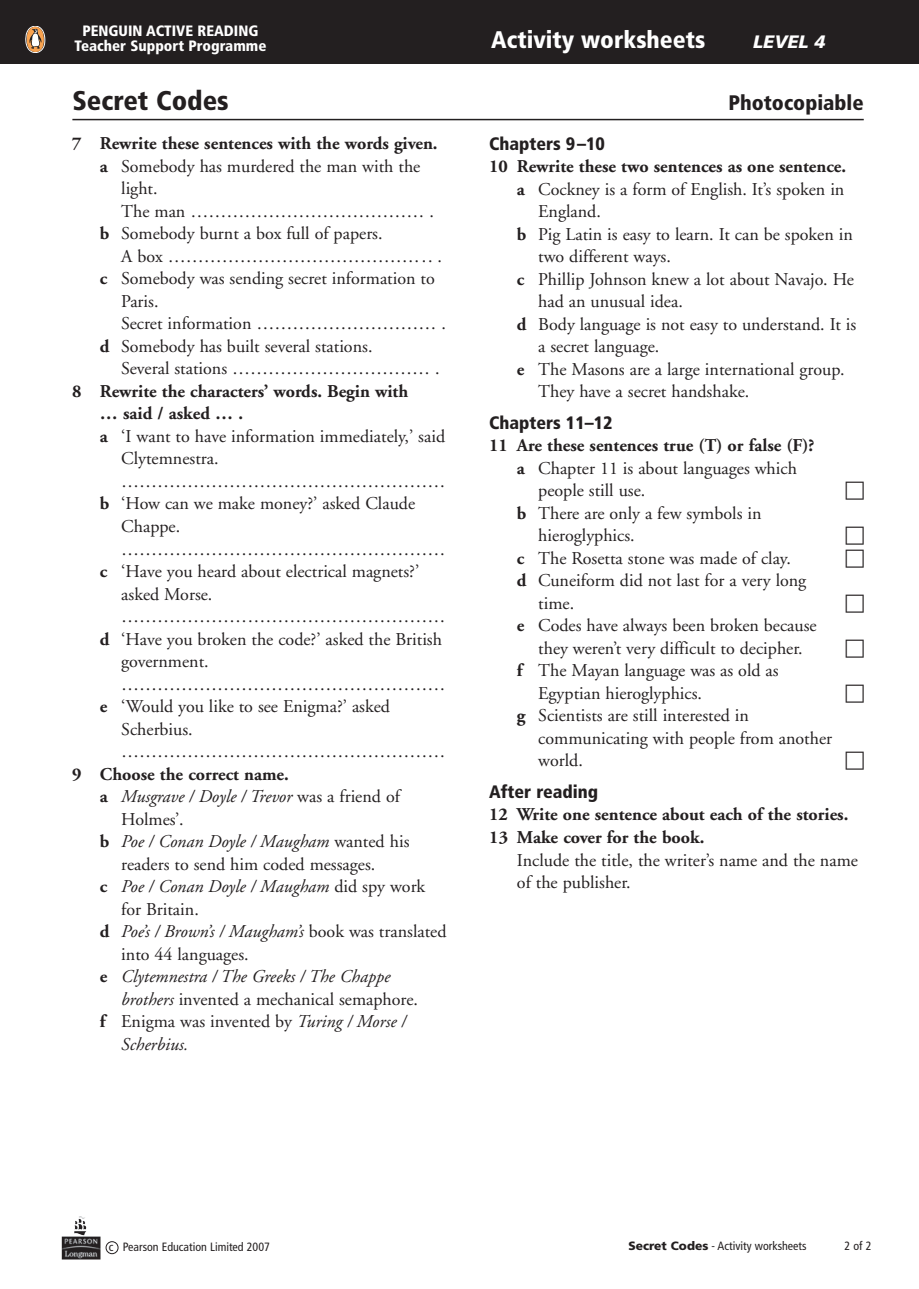
<style>
.page{position:relative;width:919px;height:1289px;background:#fff}
.page>*{position:absolute;margin:0;border:0;box-sizing:border-box;transform-origin:0 0}
.t1{font:900 condensed 27px "Frutiger";color:#231f20}
.t2{font:900 condensed 24px "Frutiger";color:#fff}
.t3{font:900 condensed 21px "Frutiger";color:#231f20}
.t4{font:18px/22.5px "Adobe Garamond";color:#231f20}
.t5{font:700 18px/22.5px "Adobe Garamond";color:#231f20}
.t6{font:italic 18px "Adobe Garamond";color:#231f20}
.t7{font:900 condensed 18px "Frutiger";color:#231f20}
.t8{font:italic 900 18px "Frutiger";color:#fff}
.t9{font:900 condensed 15px/15px "Frutiger";color:#fff;text-align:center}
.t10{font:condensed 12px "Frutiger";color:#231f20}
.s1{font-weight:700}
.s2{font-weight:700;font-style:normal}
.s3{font-style:normal}
.s4{font-style:italic}
.s5{font-weight:900;font-stretch:normal}
</style>
<div class="page">
<img style="left:62px;top:1216px;width:38px;height:43px">
<div style="left:106px;top:1241px;width:12px;height:12px;border:1px solid #231f20;border-radius:50%"></div>
<hr style="left:72px;top:119px;width:791px;height:1px;background:#231f20">
<div style="left:0;top:0;width:918px;height:64px;background:#231f20"></div>
<svg style="left:26px;top:26px;width:19px;height:27px"></svg>
<p class="t9" style="left:74px;top:23px;width:193px">PENGUIN ACTIVE READING<br>Teacher Support Programme</p>
<h2 class="t2" style="left:491px;top:26px;width:216px">Activity worksheets</h2>
<p class="t8" style="left:753px;top:31px;width:74px">LEVEL 4</p>
<h1 class="t1" style="left:72px;top:85px;width:158px">Secret Codes</h1>
<p class="t3" style="left:728px;top:90px;width:137px">Photocopiable</p>
<p class="t5" style="left:72px;top:133px;width:367px">7 Rewrite these sentences with the words given.</p>
<p class="t4" style="left:100px;top:155px;width:322px"><span class="s1">a</span> Somebody has murdered the man with the</p>
<p class="t4" style="left:121px;top:178px;width:38px">light.</p>
<p class="t4" style="left:121px;top:200px;width:314px">The man ………………………………… .</p>
<p class="t4" style="left:100px;top:223px;width:284px"><span class="s1">b</span> Somebody burnt a box full of papers.</p>
<p class="t4" style="left:121px;top:245px;width:322px">A box …………………………………….. .</p>
<p class="t4" style="left:100px;top:268px;width:336px"><span class="s1">c</span> Somebody was sending secret information to</p>
<p class="t4" style="left:121px;top:290px;width:39px">Paris.</p>
<p class="t4" style="left:121px;top:313px;width:326px">Secret information ………………………… .</p>
<p class="t4" style="left:100px;top:335px;width:274px"><span class="s1">d</span> Somebody has built several stations.</p>
<p class="t4" style="left:121px;top:358px;width:320px">Several stations …………………………… .</p>
<p class="t5" style="left:72px;top:380px;width:337px">8 Rewrite the characters’ words. Begin with</p>
<p class="t5" style="left:100px;top:403px;width:144px">… said / asked … .</p>
<p class="t4" style="left:100px;top:425px;width:347px"><span class="s1">a</span> ‘I want to have information immediately,’ said</p>
<p class="t4" style="left:121px;top:448px;width:99px">Clytemnestra.</p>
<p class="t4" style="left:121px;top:470px;width:325px">………………………………………………</p>
<p class="t4" style="left:100px;top:493px;width:317px"><span class="s1">b</span> ‘How can we make money?’ asked Claude</p>
<p class="t4" style="left:121px;top:515px;width:60px">Chappe.</p>
<p class="t4" style="left:121px;top:538px;width:325px">………………………………………………</p>
<p class="t4" style="left:100px;top:560px;width:321px"><span class="s1">c</span> ‘Have you heard about electrical magnets?’</p>
<p class="t4" style="left:121px;top:583px;width:93px">asked Morse.</p>
<p class="t4" style="left:121px;top:605px;width:325px">………………………………………………</p>
<p class="t4" style="left:100px;top:628px;width:343px"><span class="s1">d</span> ‘Have you broken the code?’ asked the British</p>
<p class="t4" style="left:121px;top:650px;width:89px">government.</p>
<p class="t4" style="left:121px;top:673px;width:325px">………………………………………………</p>
<p class="t4" style="left:100px;top:695px;width:291px"><span class="s1">e</span> ‘Would you like to see Enigma?’ asked</p>
<p class="t4" style="left:121px;top:718px;width:73px">Scherbius.</p>
<p class="t4" style="left:121px;top:740px;width:325px">………………………………………………</p>
<p class="t5" style="left:72px;top:763px;width:218px">9 Choose the correct name.</p>
<p class="t6" style="left:100px;top:786px;width:301px"><span class="s2">a</span> Musgrave / Doyle / Trevor <span class="s3">was a friend of</span></p>
<p class="t4" style="left:121px;top:808px;width:64px">Holmes’.</p>
<p class="t6" style="left:100px;top:831px;width:311px"><span class="s2">b</span> Poe / Conan Doyle / Maugham <span class="s3">wanted his</span></p>
<p class="t4" style="left:121px;top:853px;width:255px">readers to send him coded messages.</p>
<p class="t6" style="left:100px;top:876px;width:327px"><span class="s2">c</span> Poe / Conan Doyle / Maugham <span class="s3">did spy work</span></p>
<p class="t4" style="left:121px;top:898px;width:79px">for Britain.</p>
<p class="t6" style="left:100px;top:921px;width:348px"><span class="s2">d</span> Poe’s / Brown’s / Maugham’s <span class="s3">book was translated</span></p>
<p class="t4" style="left:121px;top:943px;width:129px">into 44 languages.</p>
<p class="t6" style="left:100px;top:966px;width:292px"><span class="s2">e</span> Clytemnestra / The Greeks / The Chappe</p>
<p class="t4" style="left:121px;top:988px;width:298px"><span class="s4">brothers</span> invented a mechanical semaphore.</p>
<p class="t4" style="left:100px;top:1010px;width:307px"><span class="s1">f</span> Enigma was invented by <span class="s4">Turing / Morse /</span></p>
<p class="t6" style="left:121px;top:1034px;width:69px">Scherbius.</p>
<p class="t7" style="left:489px;top:132px;width:117px">Chapters 9–10</p>
<p class="t5" style="left:489px;top:155px;width:358px">10 Rewrite these two sentences as one sentence.</p>
<p class="t4" style="left:517px;top:178px;width:329px"><span class="s1">a</span> Cockney is a form of English. It’s spoken in</p>
<p class="t4" style="left:538px;top:201px;width:64px">England.</p>
<p class="t4" style="left:517px;top:223px;width:337px"><span class="s1">b</span> Pig Latin is easy to learn. It can be spoken in</p>
<p class="t4" style="left:538px;top:246px;width:134px">two different ways.</p>
<p class="t4" style="left:517px;top:268px;width:338px"><span class="s1">c</span> Phillip Johnson knew a lot about Navajo. He</p>
<p class="t4" style="left:538px;top:291px;width:146px">had an unusual idea.</p>
<p class="t4" style="left:517px;top:313px;width:341px"><span class="s1">d</span> Body language is not easy to understand. It is</p>
<p class="t4" style="left:538px;top:336px;width:123px">a secret language.</p>
<p class="t4" style="left:517px;top:358px;width:329px"><span class="s1">e</span> The Masons are a large international group.</p>
<p class="t4" style="left:538px;top:381px;width:212px">They have a secret handshake.</p>
<p class="t7" style="left:489px;top:411px;width:125px">Chapters 11–12</p>
<p class="t5" style="left:489px;top:434px;width:327px">11 Are these sentences true (T) or false (F)?</p>
<p class="t4" style="left:517px;top:457px;width:281px"><span class="s1">a</span> Chapter 11 is about languages which</p>
<p class="t4" style="left:538px;top:480px;width:109px">people still use.</p>
<p class="t4" style="left:517px;top:502px;width:246px"><span class="s1">b</span> There are only a few symbols in</p>
<p class="t4" style="left:538px;top:525px;width:98px">hieroglyphics.</p>
<p class="t4" style="left:517px;top:547px;width:275px"><span class="s1">c</span> The Rosetta stone was made of clay.</p>
<p class="t4" style="left:517px;top:570px;width:291px"><span class="s1">d</span> Cuneiform did not last for a very long</p>
<p class="t4" style="left:538px;top:592px;width:37px">time.</p>
<p class="t4" style="left:517px;top:615px;width:301px"><span class="s1">e</span> Codes have always been broken because</p>
<p class="t4" style="left:538px;top:637px;width:266px">they weren’t very difficult to decipher.</p>
<p class="t4" style="left:517px;top:660px;width:263px"><span class="s1">f</span> The Mayan language was as old as</p>
<p class="t4" style="left:538px;top:682px;width:165px">Egyptian hieroglyphics.</p>
<p class="t4" style="left:517px;top:705px;width:233px"><span class="s1">g</span> Scientists are still interested in</p>
<p class="t4" style="left:538px;top:727px;width:295px">communicating with people from another</p>
<p class="t4" style="left:538px;top:750px;width:46px">world.</p>
<p class="t7" style="left:489px;top:780px;width:110px">After reading</p>
<p class="t5" style="left:489px;top:803px;width:360px">12 Write one sentence about each of the stories.<br>13 Make cover for the book.</p>
<p class="t4" style="left:517px;top:849px;width:342px">Include the title, the writer’s name and the name of the publisher.</p>
<p class="t10" style="left:109px;top:1239px;width:163px">c Pearson Education Limited 2007</p>
<p class="t10" style="left:628px;top:1238px;width:179px"><span class="s5">Secret Codes</span> - Activity worksheets</p>
<p class="t10" style="left:853px;top:1238px;width:20px">of 2</p>
</div>
